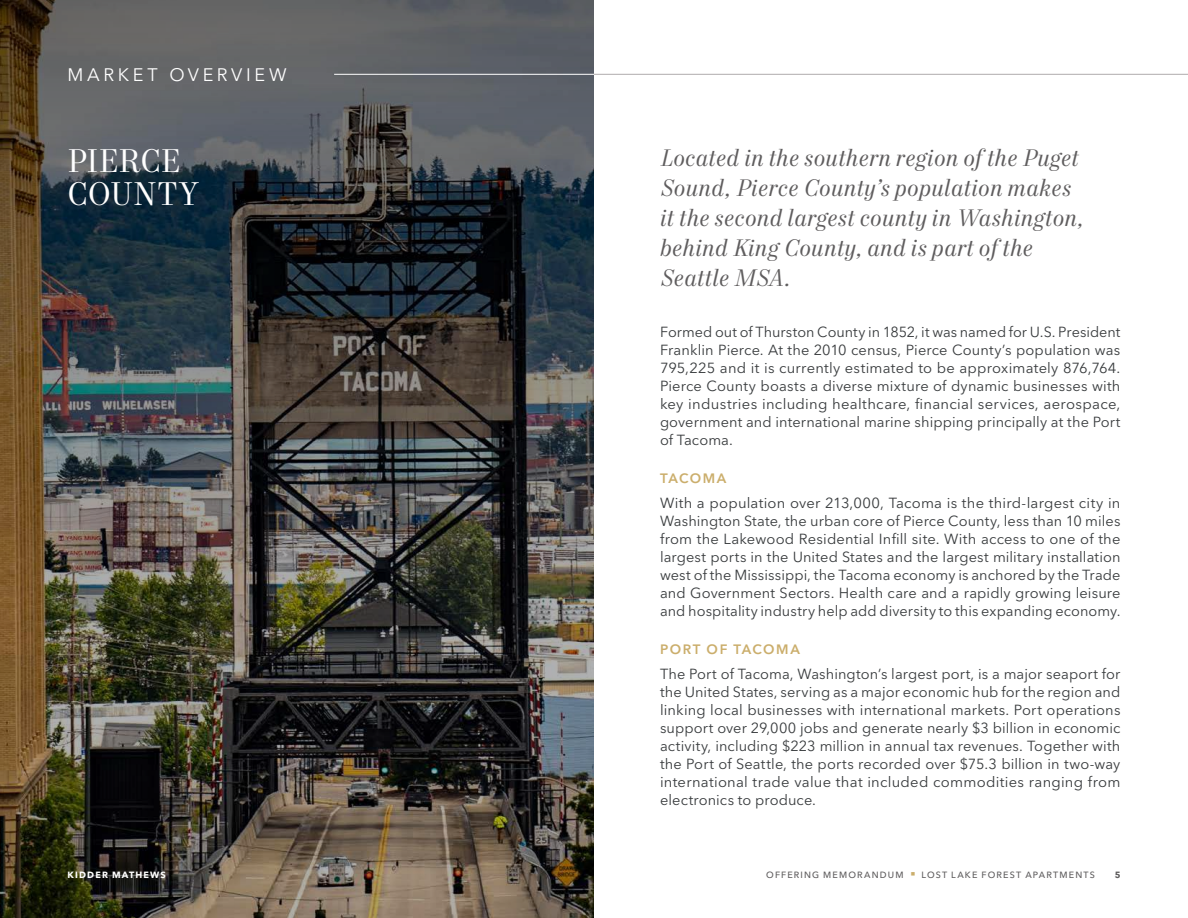
<style>
.page{position:relative;width:1188px;height:918px;background:#fff}
.page>*{position:absolute;margin:0;border:0;box-sizing:border-box;transform-origin:0 0}
.t1{font:33px/33px "Mort Modern 08";letter-spacing:-.005em;color:#fff}
.t2{font:italic 24px/30px "Mort Modern 08";letter-spacing:.01em;color:#5f5d5e}
.t3{font:18px "Avenir Next LT Pro";letter-spacing:.205em;color:#fff}
.t4{font:14.55px/18px "Avenir Next LT Pro";letter-spacing:.005em;color:#383b3d;text-align:justify}
.t5{font:600 13.5px "Avenir Next LT Pro";letter-spacing:.115em;color:#cbae6c}
.t6{font:500 9px "Avenir Next LT Pro";letter-spacing:.13em;color:#5f5d5e}
.t7{font:700 9px "Avenir Next LT Pro";letter-spacing:.13em;color:#fff}
.t8{font:700 9px "Avenir Next LT Pro";color:#5f5d5e}
.s1{color:#cbae6c}
</style>
<div class="page">
<img style="left:0;top:0;width:594px;height:918px">
<hr style="left:594px;top:74px;width:594px;height:1px;background:#afabac">
<hr style="left:334px;top:74px;width:260px;height:1px;background:#fff">
<p class="t3" style="left:68px;top:64px;width:221px">MARKET OVERVIEW</p>
<h1 class="t1" style="left:68px;top:146px;width:132px">PIERCE<br>COUNTY</h1>
<h2 class="t2" style="left:660px;top:144px;width:426px">Located in the southern region of the Puget Sound, Pierce County’s population makes it the second largest county in Washington, behind King County, and is part of the Seattle MSA.</h2>
<p class="t4" style="left:660px;top:323px;width:462px">Formed out of Thurston County in 1852, it was named for U.S. President Franklin Pierce. At the 2010 census, Pierce County’s population was 795,225 and it is currently estimated to be approximately 876,764.<br>Pierce County boasts a diverse mixture of dynamic businesses with key industries including healthcare, financial services, aerospace, government and international marine shipping principally at the Port of Tacoma.</p>
<p class="t5" style="left:660px;top:471px;width:68px">TACOMA</p>
<p class="t4" style="left:660px;top:494px;width:462px">With a population over 213,000, Tacoma is the third-largest city in Washington State, the urban core of Pierce County, less than 10 miles from the Lakewood Residential Infill site. With access to one of the largest ports in the United States and the largest military installation west of the Mississippi, the Tacoma economy is anchored by the Trade and Government Sectors. Health care and a rapidly growing leisure and hospitality industry help add diversity to this expanding economy.</p>
<p class="t5" style="left:660px;top:642px;width:141px">PORT OF TACOMA</p>
<p class="t4" style="left:660px;top:665px;width:462px">The Port of Tacoma, Washington’s largest port, is a major seaport for the United States, serving as a major economic hub for the region and linking local businesses with international markets. Port operations support over 29,000 jobs and generate nearly $3 billion in economic activity, including $223 million in annual tax revenues. Together with the Port of Seattle, the ports recorded over $75.3 billion in two-way international trade value that included commodities ranging from electronics to produce.</p>
<p class="t7" style="left:68px;top:869px;width:100px">KIDDER MATHEWS</p>
<p class="t6" style="left:766px;top:869px;width:330px">OFFERING MEMORANDUM <span class="s1">■</span> LOST LAKE FOREST APARTMENTS</p>
<p class="t8" style="left:1115px;top:869px;width:7px">5</p>
</div>
